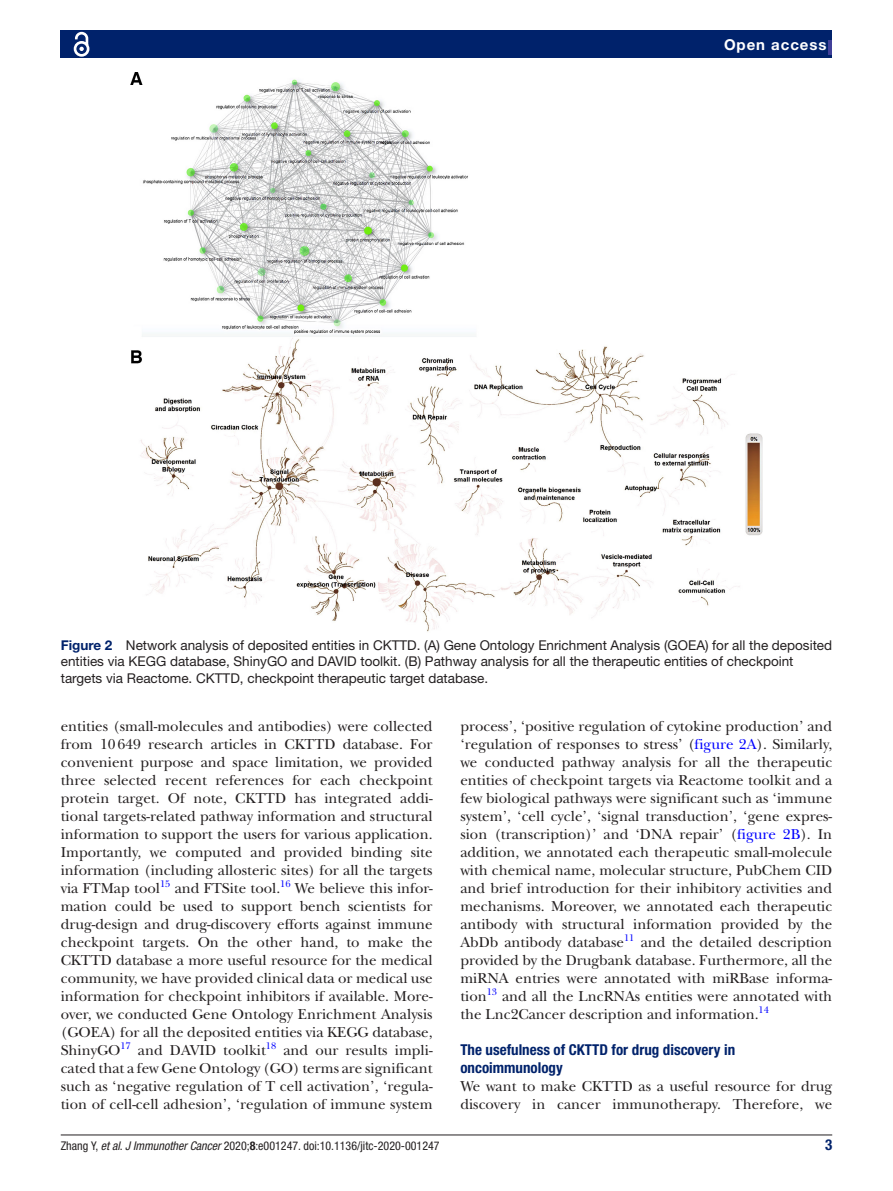
<style>
.page{position:relative;width:893px;height:1191px;background:#fff}
.page>*{position:absolute;margin:0;border:0;box-sizing:border-box;transform-origin:0 0}
.t1{font:15px/18px "New Baskerville";color:#231f20;text-align:justify}
.t2{font:700 condensed 15px/18px "Helvetica Neue LT Std";color:#00226b}
.t3{font:700 15px "Helvetica Neue LT Std";letter-spacing:.065em;color:#fff}
.t4{font:13.5px/16.2px "Helvetica Neue LT Std";color:#231f20}
.t5{font:condensed 12px "Helvetica Neue LT Std";color:#231f20}
.t6{font:9.9px "New Baskerville";color:#00f}
.s1{font-weight:700;color:#00226b}
.s2{color:#00f}
.s3{font-style:italic}
.s4{font-weight:700}
</style>
<div class="page">
<hr style="left:61px;top:1134px;width:771px;height:1px;background:#231f20">
<div style="left:61px;top:31px;width:771px;height:27px;background:#00226b"></div>
<hr style="left:828px;top:40px;width:4px;height:15px;background:#414099">
<svg style="left:73px;top:31px;width:17px;height:26px"></svg>
<img style="left:131px;top:73px;width:631px;height:559px">
<p class="t3" style="left:724px;top:35px;width:104px">Open access</p>
<p class="t4" style="left:61px;top:637px;width:773px"><span class="s1">Figure 2</span> Network analysis of deposited entities in CKTTD. (A) Gene Ontology Enrichment Analysis (GOEA) for all the deposited entities via KEGG database, ShinyGO and DAVID toolkit. (B) Pathway analysis for all the therapeutic entities of checkpoint targets via Reactome. CKTTD, checkpoint therapeutic target database.</p>
<p class="t1" style="left:61px;top:717px;width:373px">entities (small-molecules and antibodies) were collected from 10649 research articles in CKTTD database. For convenient purpose and space limitation, we provided three selected recent references for each checkpoint protein target. Of note, CKTTD has integrated addi&shy;tional targets-related pathway information and structural information to support the users for various application.<br>Importantly, we computed and provided binding site information (including allosteric sites) for all the targets via FTMap tool</p>
<p class="t6" style="left:160px;top:877px;width:12px">15</p>
<p class="t1" style="left:175px;top:879px;width:107px">and FTSite tool.</p>
<p class="t6" style="left:280px;top:877px;width:12px">16</p>
<p class="t1" style="left:61px;top:879px;width:373px;text-indent:234px">We believe this infor&shy;mation could be used to support bench scientists for drug-design and drug-discovery efforts against immune checkpoint targets. On the other hand, to make the CKTTD database a more useful resource for the medical community, we have provided clinical data or medical use information for checkpoint inhibitors if available. More&shy;over, we conducted Gene Ontology Enrichment Analysis (GOEA) for all the deposited entities via KEGG database, ShinyGO<sup>17</sup></p>
<p class="t1" style="left:138px;top:1041px;width:129px">and DAVID toolkit</p>
<p class="t6" style="left:266px;top:1039px;width:12px">18</p>
<p class="t1" style="left:61px;top:1041px;width:373px;text-indent:223px">and our results impli&shy;cated that a few Gene Ontology (GO) terms are significant such as ‘negative regulation of T cell activation’, ‘regula&shy;tion of cell-cell adhesion’, ‘regulation of immune system</p>
<p class="t1" style="left:460px;top:717px;width:373px">process’, ‘positive regulation of cytokine production’ and ‘regulation of responses to stress’ (<span class="s2">figure 2A</span>). Similarly, we conducted pathway analysis for all the therapeutic entities of checkpoint targets via Reactome toolkit and a few biological pathways were significant such as ‘immune system’, ‘cell cycle’, ‘signal transduction’, ‘gene expres&shy;sion (transcription)’ and ‘DNA repair’ (<span class="s2">figure 2B</span>). In addition, we annotated each therapeutic small-molecule with chemical name, molecular structure, PubChem CID and brief introduction for their inhibitory activities and mechanisms. Moreover, we annotated each therapeutic antibody with structural information provided by the AbDb antibody database</p>
<p class="t6" style="left:624px;top:931px;width:12px">11</p>
<p class="t1" style="left:460px;top:933px;width:373px;text-indent:180px">and the detailed description provided by the Drugbank database. Furthermore, all the miRNA entries were annotated with miRBase informa&shy;tion</p>
<p class="t6" style="left:487px;top:985px;width:12px">13</p>
<p class="t1" style="left:460px;top:987px;width:373px;text-indent:42px">and all the LncRNAs entities were annotated with the Lnc2Cancer description and information.</p>
<p class="t6" style="left:759px;top:1003px;width:12px">14</p>
<p class="t2" style="left:460px;top:1040px;width:276px">The usefulness of CKTTD for drug discovery in oncoimmunology</p>
<p class="t1" style="left:460px;top:1077px;width:373px">We want to make CKTTD as a useful resource for drug discovery in cancer immunotherapy. Therefore, we</p>
<p class="t5" style="left:61px;top:1138px;width:380px">Zhang Y, <span class="s3">et al</span>. <span class="s3">J Immunother Cancer</span> 2020;<span class="s4">8</span>:e001247. doi:10.1136/jitc-2020-001247</p>
<p class="t2" style="left:825px;top:1135px;width:9px">3</p>
</div>
